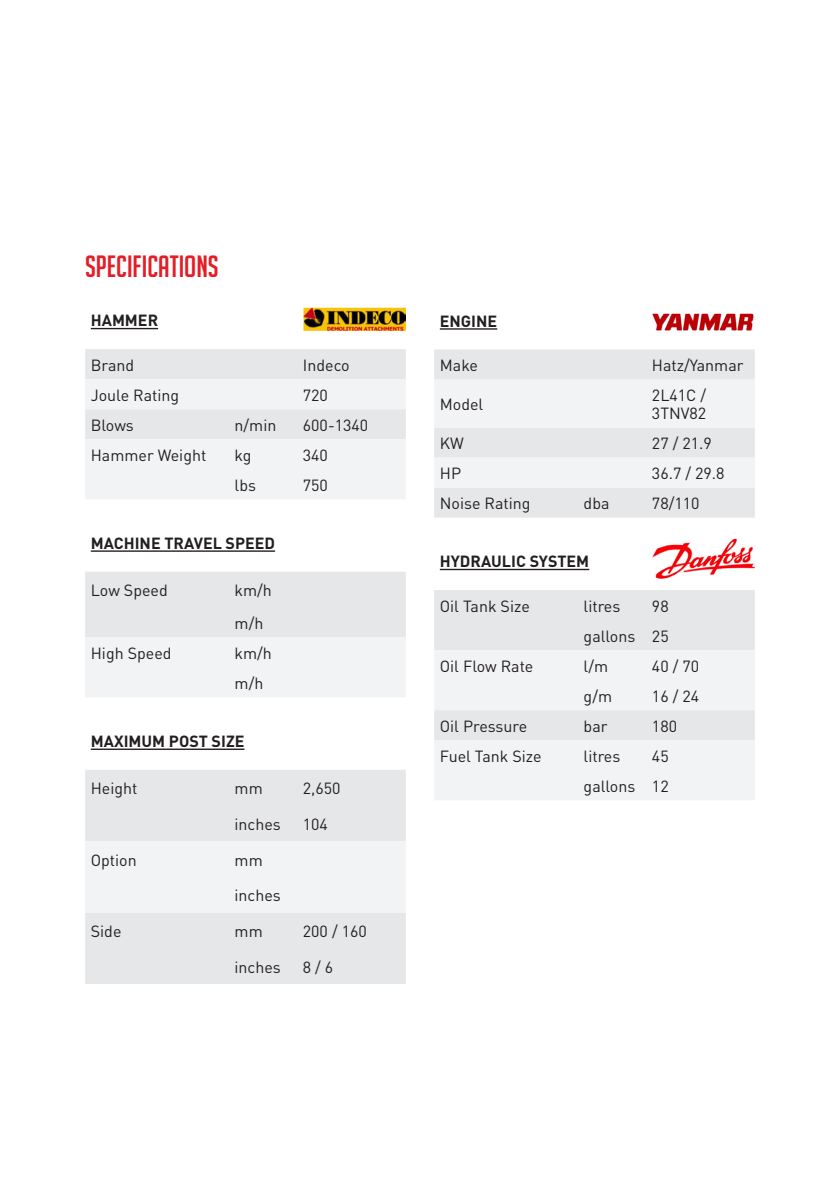
<style>
.page{position:relative;width:840px;height:1191px;background:#fff}
.page>*{position:absolute;margin:0;border:0;box-sizing:border-box;transform-origin:0 0}
.subheading{font:30px "Big Noodle Titling";color:#e31e27}
.t1{font:16px/18px "DIN";color:#231f20}
.specifications_subhe{font:700 16px "DIN";color:#231f20}
</style>
<div class="page">
<svg style="left:85px;top:349px;width:320px;height:150px"></svg>
<hr style="left:91px;top:328px;width:67px;height:1px;background:#231f20">
<svg style="left:85px;top:572px;width:320px;height:125px"></svg>
<hr style="left:91px;top:550px;width:184px;height:2px;background:#231f20">
<div style="left:85px;top:770px;width:320px;height:214px;background:#e6e7e9"></div>
<div style="left:85px;top:841px;width:320px;height:71px;background:#f2f3f4"></div>
<hr style="left:91px;top:748px;width:153px;height:2px;background:#231f20">
<img style="left:303px;top:307px;width:102px;height:24px">
<div style="left:434px;top:349px;width:320px;height:168px;background:#e6e7e9"></div>
<svg style="left:434px;top:379px;width:320px;height:108px"></svg>
<hr style="left:439px;top:328px;width:58px;height:2px;background:#231f20">
<div style="left:434px;top:590px;width:320px;height:60px;background:#e6e7e9"></div>
<svg style="left:434px;top:650px;width:320px;height:150px;fill:#f2f3f4"></svg>
<hr style="left:439px;top:569px;width:150px;height:1px;background:#231f20">
<img style="left:652px;top:539px;width:102px;height:39px">
<img style="left:652px;top:313px;width:102px;height:18px">
<p class="subheading" style="left:85px;top:250px;width:135px">SPECIFICATIONS</p>
<p class="specifications_subhe" style="left:91px;top:310px;width:69px">HAMMER</p>
<p class="t1" style="left:91px;top:355px;width:45px">Brand</p>
<p class="t1" style="left:303px;top:355px;width:48px">Indeco</p>
<p class="t1" style="left:91px;top:385px;width:90px">Joule Rating</p>
<p class="t1" style="left:303px;top:385px;width:27px">720</p>
<p class="t1" style="left:91px;top:415px;width:45px">Blows</p>
<p class="t1" style="left:234px;top:415px;width:43px">n/min</p>
<p class="t1" style="left:303px;top:415px;width:67px">600-1340</p>
<p class="t1" style="left:91px;top:445px;width:117px">Hammer Weight</p>
<p class="t1" style="left:234px;top:445px;width:18px">kg</p>
<p class="t1" style="left:303px;top:445px;width:27px">340</p>
<p class="t1" style="left:234px;top:476px;width:23px">lbs</p>
<p class="t1" style="left:303px;top:476px;width:27px">750</p>
<p class="specifications_subhe" style="left:91px;top:532px;width:186px">MACHINE TRAVEL SPEED</p>
<p class="t1" style="left:91px;top:581px;width:78px">Low Speed</p>
<p class="t1" style="left:234px;top:581px;width:39px">km/h</p>
<p class="t1" style="left:234px;top:614px;width:30px">m/h</p>
<p class="t1" style="left:91px;top:644px;width:82px">High Speed</p>
<p class="t1" style="left:234px;top:644px;width:39px">km/h</p>
<p class="t1" style="left:234px;top:674px;width:30px">m/h</p>
<p class="specifications_subhe" style="left:91px;top:731px;width:155px">MAXIMUM POST SIZE</p>
<p class="t1" style="left:91px;top:779px;width:48px">Height</p>
<p class="t1" style="left:234px;top:779px;width:30px">mm</p>
<p class="t1" style="left:303px;top:779px;width:39px">2,650</p>
<p class="t1" style="left:234px;top:814px;width:48px">inches</p>
<p class="t1" style="left:303px;top:814px;width:27px">104</p>
<p class="t1" style="left:91px;top:850px;width:47px">Option</p>
<p class="t1" style="left:234px;top:850px;width:30px">mm</p>
<p class="t1" style="left:234px;top:886px;width:48px">inches</p>
<p class="t1" style="left:91px;top:922px;width:32px">Side</p>
<p class="t1" style="left:234px;top:922px;width:30px">mm</p>
<p class="t1" style="left:303px;top:922px;width:65px">200 / 160</p>
<p class="t1" style="left:234px;top:957px;width:48px">inches</p>
<p class="t1" style="left:303px;top:957px;width:32px">8 / 6</p>
<p class="specifications_subhe" style="left:439px;top:310px;width:59px">ENGINE</p>
<p class="t1" style="left:439px;top:356px;width:40px">Make</p>
<p class="t1" style="left:651px;top:356px;width:93px">Hatz/Yanmar</p>
<p class="t1" style="left:439px;top:395px;width:45px">Model</p>
<p class="t1" style="left:651px;top:386px;width:56px">2L41C /<br>3TNV82</p>
<p class="t1" style="left:439px;top:434px;width:26px">KW</p>
<p class="t1" style="left:651px;top:434px;width:61px">27 / 21.9</p>
<p class="t1" style="left:439px;top:464px;width:23px">HP</p>
<p class="t1" style="left:651px;top:464px;width:74px">36.7 / 29.8</p>
<p class="t1" style="left:439px;top:494px;width:92px">Noise Rating</p>
<p class="t1" style="left:583px;top:494px;width:27px">dba</p>
<p class="t1" style="left:651px;top:494px;width:49px">78/110</p>
<p class="specifications_subhe" style="left:439px;top:551px;width:151px">HYDRAULIC SYSTEM</p>
<p class="t1" style="left:439px;top:596px;width:91px">Oil Tank Size</p>
<p class="t1" style="left:583px;top:596px;width:38px">litres</p>
<p class="t1" style="left:651px;top:596px;width:18px">98</p>
<p class="t1" style="left:583px;top:626px;width:53px">gallons</p>
<p class="t1" style="left:651px;top:626px;width:18px">25</p>
<p class="t1" style="left:439px;top:656px;width:95px">Oil Flow Rate</p>
<p class="t1" style="left:583px;top:656px;width:26px">l/m</p>
<p class="t1" style="left:651px;top:656px;width:49px">40 / 70</p>
<p class="t1" style="left:583px;top:686px;width:30px">g/m</p>
<p class="t1" style="left:651px;top:686px;width:49px">16 / 24</p>
<p class="t1" style="left:439px;top:716px;width:89px">Oil Pressure</p>
<p class="t1" style="left:583px;top:716px;width:25px">bar</p>
<p class="t1" style="left:651px;top:716px;width:27px">180</p>
<p class="t1" style="left:439px;top:746px;width:103px">Fuel Tank Size</p>
<p class="t1" style="left:583px;top:746px;width:38px">litres</p>
<p class="t1" style="left:651px;top:746px;width:18px">45</p>
<p class="t1" style="left:583px;top:776px;width:53px">gallons</p>
<p class="t1" style="left:651px;top:776px;width:18px">12</p>
</div>
